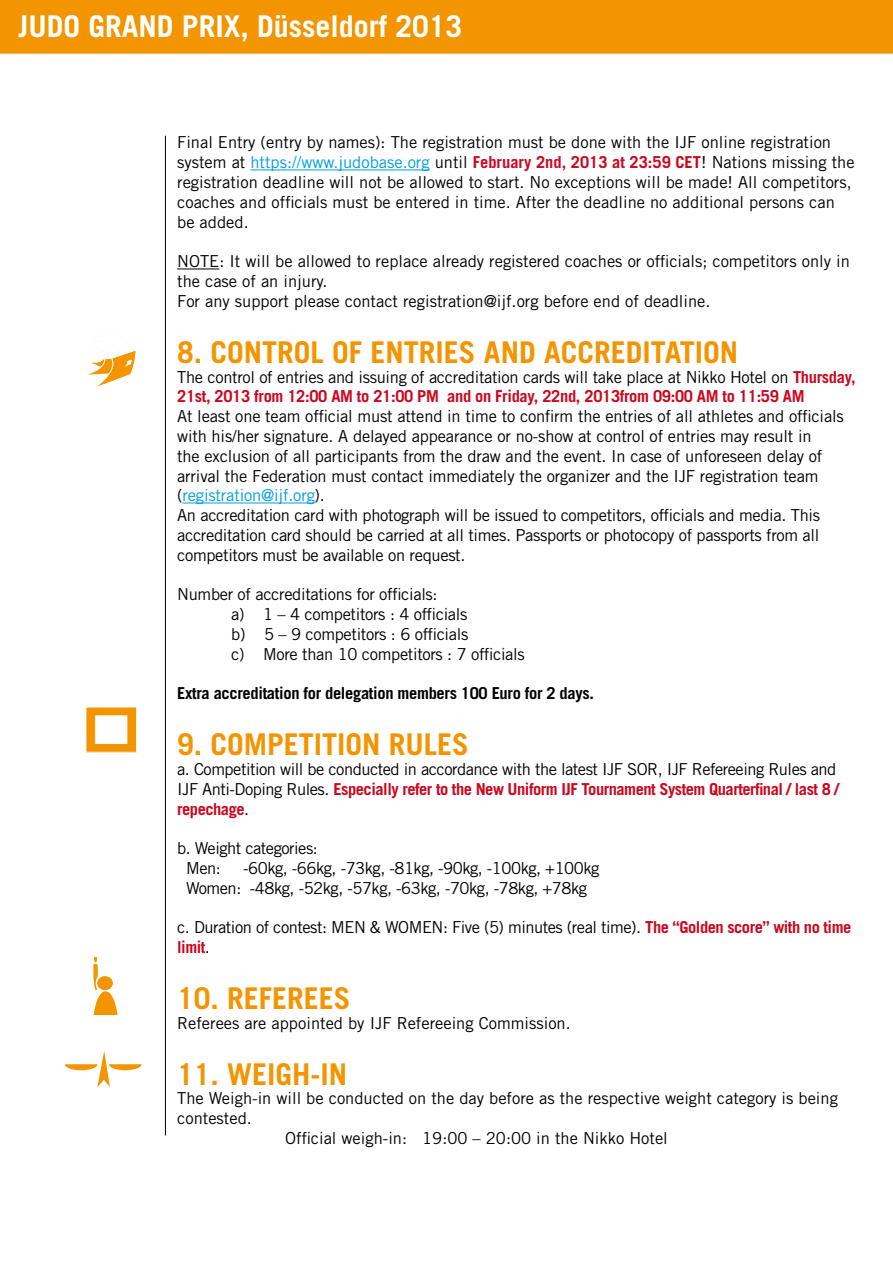
<style>
.page{position:relative;width:893px;height:1263px;background:#fff}
.page>*{position:absolute;margin:0;border:0;box-sizing:border-box;transform-origin:0 0}
.t1{font:700 30px "Trade Gothic";color:#f39400}
.t2{font:700 30px "Trade Gothic";color:#fff}
.t3{font:16.5px/19.8px "Trade Gothic";letter-spacing:-.01em;color:#000}
.t4{font:16.5px/19.8px "Trade Gothic";letter-spacing:-.03em;color:#000}
.t5{font:700 16.5px/19.8px "Trade Gothic";letter-spacing:-.02em;color:#cd071e}
.t6{font:700 16.5px "Trade Gothic";letter-spacing:-.02em;color:#000}
.s1{color:#009ee0}
.s2{font-weight:700;color:#cd071e}
.s3{font-weight:400;color:#000}
</style>
<div class="page">
<img style="left:0;top:0;width:893px;height:1136px">
<hr style="left:250px;top:170px;width:180px;height:1px;background:#009ee0">
<hr style="left:177px;top:269px;width:42px;height:1px;background:#000">
<hr style="left:182px;top:503px;width:132px;height:1px;background:#009ee0">
<hr style="left:165px;top:136px;width:1px;height:999px;background:#000">
<div style="left:86px;top:707px;width:51px;height:45px;background:#f39400"></div>
<div style="left:85px;top:706px;width:52px;height:47px;border:1px solid #fff"></div>
<div style="left:95px;top:715px;width:33px;height:29px;background:#fff"></div>
<div style="left:94px;top:714px;width:34px;height:31px;border:1px solid #f39400"></div>
<svg style="left:92px;top:957px;width:27px;height:59px"></svg>
<svg style="left:65px;top:1051px;width:77px;height:36px"></svg>
<svg style="left:84px;top:331px;width:53px;height:57px"></svg>
<h1 class="t2" style="left:19px;top:8px;width:445px">JUDO GRAND PRIX, Düsseldorf 2013</h1>
<p class="t3" style="left:177px;top:133px;width:679px">Final Entry (entry by names): The registration must be done with the IJF online registration system at <span class="s1">https://www.judobase.org</span> until <span class="s2">February 2nd, 2013 at 23:59 CET</span>! Nations missing the registration deadline will not be allowed to start. No exceptions will be made! All competitors, coaches and officials must be entered in time. After the deadline no additional persons can be added.</p>
<p class="t3" style="left:177px;top:251px;width:674px">NOTE: It will be allowed to replace already registered coaches or officials; competitors only in the case of an injury.<br>For any support please contact registration@ijf.org before end of deadline.</p>
<h1 class="t1" style="left:177px;top:334px;width:562px">8. CONTROL OF ENTRIES AND ACCREDITATION</h1>
<p class="t5" style="left:177px;top:366px;width:680px"><span class="s3">The control of entries and issuing of accreditation cards will take place at Nikko Hotel on</span> Thursday,<br>21st, 2013 from 12:00 AM to 21:00 PM and on Friday, 22nd, 2013from 09:00 AM to 11:59 AM</p>
<p class="t3" style="left:177px;top:406px;width:668px">At least one team official must attend in time to confirm the entries of all athletes and officials with his/her signature. A delayed appearance or no-show at control of entries may result in<br>the exclusion of all participants from the draw and the event. In case of unforeseen delay of arrival the Federation must contact immediately the organizer and the IJF registration team (<span class="s1">registration@ijf.org</span>).<br>An accreditation card with photograph will be issued to competitors, officials and media. This accreditation card should be carried at all times. Passports or photocopy of passports from all competitors must be available on request.</p>
<p class="t3" style="left:231px;top:584px;width:295px;text-indent:-54px">Number of accreditations for officials:<br>a) 1 – 4 competitors : 4 officials<br>b) 5 – 9 competitors : 6 officials<br>c) More than 10 competitors : 7 officials</p>
<p class="t6" style="left:177px;top:683px;width:418px">Extra accreditation for delegation members 100 Euro for 2 days.</p>
<h1 class="t1" style="left:177px;top:726px;width:293px">9. COMPETITION RULES</h1>
<p class="t4" style="left:177px;top:759px;width:663px">a. Competition will be conducted in accordance with the latest IJF SOR, IJF Refereeing Rules and<br>IJF Anti-Doping Rules. <span class="s2">Especially refer to the New Uniform IJF Tournament System Quarterfinal / last 8 / repechage</span>.</p>
<p class="t4" style="left:186px;top:838px;width:133px;text-indent:-9px">b. Weight categories:<br>Men:</p>
<p class="t4" style="left:186px;top:858px;width:415px;text-indent:57px">-60kg, -66kg, -73kg, -81kg, -90kg, -100kg, +100kg<br>Women: -48kg, -52kg, -57kg, -63kg, -70kg, -78kg, +78kg</p>
<p class="t4" style="left:177px;top:917px;width:676px">c. Duration of contest: MEN &amp; WOMEN: Five (5) minutes (real time). <span class="s2">The “Golden score” with no time limit</span>.</p>
<h1 class="t1" style="left:177px;top:980px;width:175px">10. REFEREES</h1>
<p class="t3" style="left:177px;top:1013px;width:395px">Referees are appointed by IJF Refereeing Commission.</p>
<h1 class="t1" style="left:177px;top:1055px;width:172px">11. WEIGH-IN</h1>
<p class="t3" style="left:177px;top:1088px;width:662px">The Weigh-in will be conducted on the day before as the respective weight category is being</p>
<p class="t3" style="left:177px;top:1108px;width:76px">contested.</p>
<p class="t3" style="left:285px;top:1128px;width:384px">Official weigh-in: 19:00 – 20:00 in the Nikko Hotel</p>
</div>
